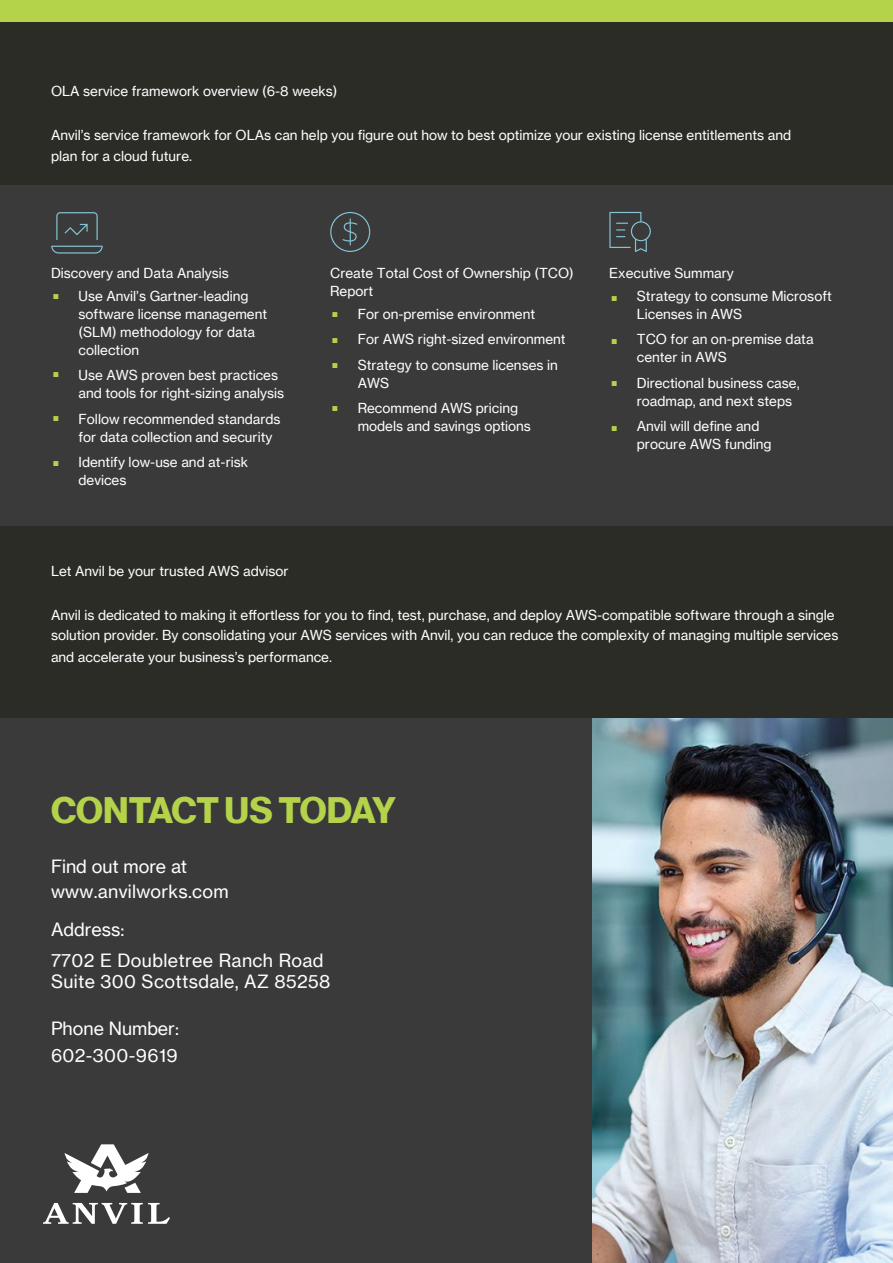
<style>
.page{position:relative;width:893px;height:1263px;background:#2c2c27}
.page>*{position:absolute;margin:0;border:0;box-sizing:border-box;transform-origin:0 0}
.t1{font:45px "N Haas Grotesk TX Pro 55 Rg";color:#b4d34a}
.t2{font:36px "N Haas Grotesk DS Pro 75 Bd";letter-spacing:-.015em;color:#b4d34a}
.t3{font:17.85px/25px "N Haas Grotesk TX Pro 55 Rg";letter-spacing:.02em;color:#fff}
.t4{font:17.85px "N Haas Grotesk TX Pro 55 Rg";color:#fff}
.t5{font:13.5px/18px "N Haas Grotesk TX Pro 55 Rg";color:#fff}
</style>
<div class="page">
<div style="left:0;top:0;width:893px;height:21px;background:#b4d34a"></div>
<div style="left:0;top:185px;width:893px;height:341px;background:#3a3a3a"></div>
<div style="left:0;top:719px;width:893px;height:544px;background:#3a3a3a"></div>
<svg style="left:609px;top:212px;width:42px;height:40px"></svg>
<svg style="left:330px;top:212px;width:40px;height:40px"></svg>
<svg style="left:51px;top:212px;width:52px;height:42px"></svg>
<img style="left:592px;top:719px;width:301px;height:544px">
<svg style="left:65px;top:1144px;width:83px;height:49px"></svg>
<svg style="left:43px;top:1203px;width:127px;height:21px"></svg>
<p class="t5" style="left:51px;top:82px;width:288px">OLA service framework overview (6-8 weeks)</p>
<p class="t5" style="left:51px;top:124px;width:742px;line-height:21px">Anvil’s service framework for OLAs can help you figure out how to best optimize your existing license entitlements and plan for a cloud future.</p>
<p class="t5" style="left:51px;top:264px;width:179px">Discovery and Data Analysis</p>
<h1 class="t1" style="left:51px;top:255px;width:11px">.</h1>
<p class="t5" style="left:79px;top:287px;width:190px">Use Anvil’s Gartner-leading software license management (SLM) methodology for data collection</p>
<h1 class="t1" style="left:51px;top:333px;width:11px">.</h1>
<p class="t5" style="left:79px;top:366px;width:207px">Use AWS proven best practices and tools for right-sizing analysis</p>
<h1 class="t1" style="left:51px;top:377px;width:11px">.</h1>
<p class="t5" style="left:79px;top:410px;width:204px">Follow recommended standards for data collection and security</p>
<h1 class="t1" style="left:51px;top:422px;width:11px">.</h1>
<p class="t5" style="left:79px;top:453px;width:171px">Identify low-use and at-risk devices</p>
<p class="t5" style="left:51px;top:562px;width:239px">Let Anvil be your trusted AWS advisor</p>
<p class="t5" style="left:330px;top:264px;width:245px">Create Total Cost of Ownership (TCO)<br>Report</p>
<h1 class="t1" style="left:330px;top:273px;width:11px">.</h1>
<p class="t5" style="left:358px;top:305px;width:179px">For on-premise environment</p>
<h1 class="t1" style="left:330px;top:299px;width:11px">.</h1>
<p class="t5" style="left:358px;top:330px;width:209px">For AWS right-sized environment</p>
<h1 class="t1" style="left:330px;top:324px;width:11px">.</h1>
<p class="t5" style="left:358px;top:356px;width:202px">Strategy to consume licenses in<br>AWS</p>
<h1 class="t1" style="left:330px;top:367px;width:11px">.</h1>
<p class="t5" style="left:358px;top:399px;width:175px">Recommend AWS pricing models and savings options</p>
<p class="t5" style="left:609px;top:264px;width:126px">Executive Summary</p>
<h1 class="t1" style="left:609px;top:256px;width:11px">.</h1>
<p class="t5" style="left:637px;top:287px;width:196px">Strategy to consume Microsoft<br>Licenses in AWS</p>
<h1 class="t1" style="left:609px;top:300px;width:11px">.</h1>
<p class="t5" style="left:637px;top:330px;width:178px">TCO for an on-premise data center in AWS</p>
<h1 class="t1" style="left:609px;top:342px;width:11px">.</h1>
<p class="t5" style="left:637px;top:374px;width:164px">Directional business case, roadmap, and next steps</p>
<h1 class="t1" style="left:609px;top:387px;width:11px">.</h1>
<p class="t5" style="left:637px;top:417px;width:136px">Anvil will define and procure AWS funding</p>
<p class="t5" style="left:51px;top:604px;width:789px;line-height:21px">Anvil is dedicated to making it effortless for you to find, test, purchase, and deploy AWS-compatible software through a single solution provider. By consolidating your AWS services with Anvil, you can reduce the complexity of managing multiple services and accelerate your business’s performance.</p>
<h2 class="t2" style="left:51px;top:789px;width:347px">CONTACT US TODAY</h2>
<h3 class="t3" style="left:51px;top:854px;width:179px">Find out more at www.anvilworks.com</h3>
<h3 class="t4" style="left:51px;top:918px;width:75px">Address:</h3>
<h3 class="t3" style="left:51px;top:950px;width:281px;line-height:21.5px">7702 E Doubletree Ranch Road<br>Suite 300 Scottsdale, AZ 85258</h3>
<h3 class="t4" style="left:51px;top:1017px;width:130px">Phone Number:</h3>
<h3 class="t3" style="left:51px;top:1043px;width:128px">602-300-9619</h3>
</div>
